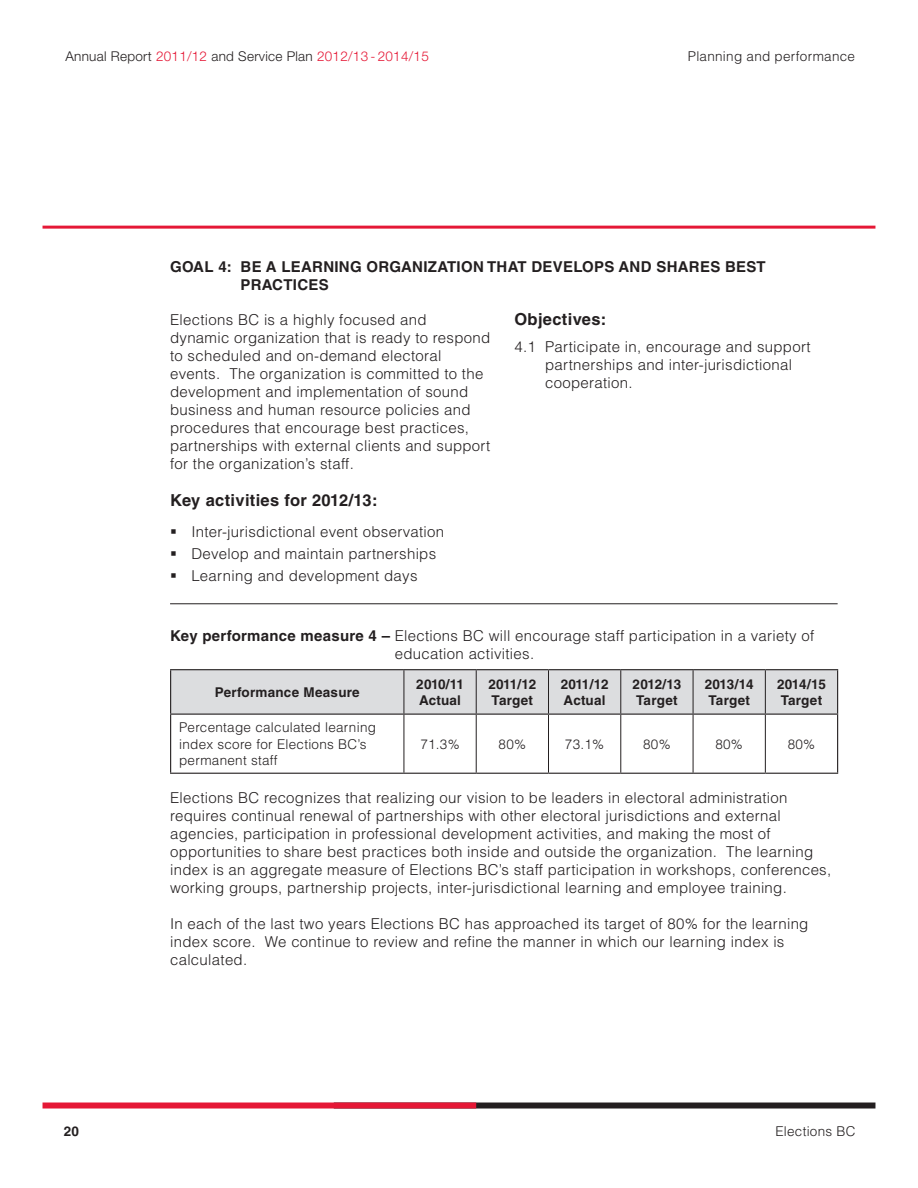
<style>
.page{position:relative;width:918px;height:1188px;background:#fff}
.page>*{position:absolute;margin:0;border:0;box-sizing:border-box;transform-origin:0 0}
.SummaryText{font:700 16.5px "Helvetica LT Std";letter-spacing:.02em;color:#231f20}
.BodyText{font:300 15px/18px "Helvetica LT Std";letter-spacing:.02em;color:#231f20}
.Paragraph_Style_5{font:300 15px/18px "Helvetica LT Std";letter-spacing:.02em;color:#231f20}
.BodyText-2{font:700 15px/18px "Helvetica LT Std";letter-spacing:.02em;color:#231f20}
.BodyText-3{font:300 13.5px/16.2px "Helvetica LT Std";letter-spacing:.02em;color:#231f20}
.BodyText-4{font:700 13.5px/16.2px "Helvetica LT Std";letter-spacing:.02em;color:#231f20}
.t1{font:300 13.5px "Helvetica Neue LT Std";letter-spacing:.02em;color:#231f20}
.BodyText-5{font:700 13.5px/16.2px "Helvetica LT Std";color:#231f20}
.s1{color:#e51836}
.s2{font-weight:700}
</style>
<div class="page">
<hr style="left:43px;top:226px;width:832px;height:3px;background:#e51836">
<div style="left:334px;top:1103px;width:541px;height:6px;background:#231f20"></div>
<div style="left:43px;top:1103px;width:433px;height:6px;background:#e51836"></div>
<div style="left:171px;top:670px;width:666px;height:44px;background:#dcdddf"></div>
<hr style="left:170px;top:669px;width:234px;height:1px;background:#231f20">
<hr style="left:170px;top:670px;width:1px;height:44px;background:#231f20">
<hr style="left:404px;top:669px;width:72px;height:1px;background:#231f20">
<hr style="left:476px;top:669px;width:73px;height:1px;background:#231f20">
<hr style="left:549px;top:669px;width:72px;height:1px;background:#231f20">
<hr style="left:621px;top:669px;width:72px;height:1px;background:#231f20">
<hr style="left:693px;top:669px;width:72px;height:1px;background:#231f20">
<hr style="left:765px;top:669px;width:73px;height:1px;background:#231f20">
<hr style="left:837px;top:670px;width:1px;height:44px;background:#231f20">
<hr style="left:404px;top:670px;width:1px;height:44px;background:#231f20">
<hr style="left:476px;top:670px;width:1px;height:44px;background:#231f20">
<hr style="left:548px;top:670px;width:1px;height:44px;background:#231f20">
<hr style="left:621px;top:670px;width:1px;height:44px;background:#231f20">
<hr style="left:693px;top:670px;width:1px;height:44px;background:#231f20">
<hr style="left:765px;top:670px;width:1px;height:44px;background:#231f20">
<hr style="left:170px;top:714px;width:234px;height:1px;background:#231f20">
<hr style="left:170px;top:715px;width:1px;height:58px;background:#231f20">
<hr style="left:404px;top:714px;width:72px;height:1px;background:#231f20">
<hr style="left:476px;top:714px;width:73px;height:1px;background:#231f20">
<hr style="left:549px;top:714px;width:72px;height:1px;background:#231f20">
<hr style="left:621px;top:714px;width:72px;height:1px;background:#231f20">
<hr style="left:693px;top:714px;width:72px;height:1px;background:#231f20">
<hr style="left:765px;top:714px;width:73px;height:1px;background:#231f20">
<hr style="left:837px;top:715px;width:1px;height:58px;background:#231f20">
<hr style="left:170px;top:773px;width:234px;height:1px;background:#231f20">
<hr style="left:404px;top:773px;width:72px;height:1px;background:#231f20">
<hr style="left:476px;top:773px;width:73px;height:1px;background:#231f20">
<hr style="left:549px;top:773px;width:72px;height:1px;background:#231f20">
<hr style="left:621px;top:773px;width:72px;height:1px;background:#231f20">
<hr style="left:693px;top:773px;width:72px;height:1px;background:#231f20">
<hr style="left:765px;top:773px;width:73px;height:1px;background:#231f20">
<hr style="left:404px;top:715px;width:1px;height:58px;background:#231f20">
<hr style="left:476px;top:715px;width:1px;height:58px;background:#231f20">
<hr style="left:548px;top:715px;width:1px;height:58px;background:#231f20">
<hr style="left:621px;top:715px;width:1px;height:58px;background:#231f20">
<hr style="left:693px;top:715px;width:1px;height:58px;background:#231f20">
<hr style="left:765px;top:715px;width:1px;height:58px;background:#231f20">
<hr style="left:170px;top:603px;width:668px;height:1px;background:#231f20">
<p class="t1" style="left:65px;top:48px;width:365px">Annual Report <span class="s1">2011/12</span> and Service Plan <span class="s1">2012/13 - 2014/15</span></p>
<p class="BodyText-3" style="left:688px;top:48px;width:169px">Planning and performance</p>
<p class="BodyText-2" style="left:241px;top:257px;width:527px;text-indent:-71px">GOAL 4: BE A LEARNING ORGANIZATION THAT DEVELOPS AND SHARES BEST<br>PRACTICES</p>
<p class="BodyText" style="left:170px;top:310px;width:322px">Elections BC is a highly focused and<br>dynamic organization that is ready to respond to scheduled and on-demand electoral events. The organization is committed to the development and implementation of sound business and human resource policies and procedures that encourage best practices, partnerships with external clients and support for the organization’s staff.</p>
<p class="SummaryText" style="left:514px;top:309px;width:93px">Objectives:</p>
<p class="BodyText" style="left:545px;top:337px;width:267px;text-indent:-31px">4.1 Participate in, encourage and support partnerships and inter-jurisdictional cooperation.</p>
<p class="SummaryText" style="left:170px;top:490px;width:209px">Key activities for 2012/13:</p>
<p class="BodyText" style="left:191px;top:522px;width:254px">Inter-jurisdictional event observation</p>
<p class="BodyText" style="left:191px;top:545px;width:246px">Develop and maintain partnerships</p>
<p class="BodyText" style="left:191px;top:567px;width:228px">Learning and development days</p>
<p class="Paragraph_Style_5" style="left:395px;top:626px;width:421px;text-indent:-225px"><span class="s2">Key performance measure 4 –</span> Elections BC will encourage staff participation in a variety of education activities.</p>
<p class="BodyText-4" style="left:215px;top:684px;width:146px">Performance Measure</p>
<p class="BodyText-5" style="left:416px;top:676px;width:49px">2010/11<br>Actual</p>
<p class="BodyText-4" style="left:488px;top:676px;width:49px">2011/12<br>Target</p>
<p class="BodyText-5" style="left:561px;top:676px;width:49px">2011/12<br>Actual</p>
<p class="BodyText-4" style="left:633px;top:676px;width:50px">2012/13<br>Target</p>
<p class="BodyText-4" style="left:705px;top:676px;width:50px">2013/14<br>Target</p>
<p class="BodyText-4" style="left:777px;top:676px;width:50px">2014/15<br>Target</p>
<p class="BodyText-3" style="left:179px;top:719px;width:198px">Percentage calculated learning index score for Elections BC’s permanent staff</p>
<p class="BodyText-3" style="left:420px;top:735px;width:41px">71.3%</p>
<p class="BodyText-3" style="left:499px;top:735px;width:29px">80%</p>
<p class="BodyText-3" style="left:565px;top:735px;width:41px">73.1%</p>
<p class="BodyText-3" style="left:643px;top:735px;width:29px">80%</p>
<p class="BodyText-3" style="left:715px;top:735px;width:29px">80%</p>
<p class="BodyText-3" style="left:788px;top:735px;width:29px">80%</p>
<p class="BodyText" style="left:170px;top:789px;width:663px">Elections BC recognizes that realizing our vision to be leaders in electoral administration requires continual renewal of partnerships with other electoral jurisdictions and external agencies, participation in professional development activities, and making the most of opportunities to share best practices both inside and outside the organization. The learning index is an aggregate measure of Elections BC’s staff participation in workshops, conferences, working groups, partnership projects, inter-jurisdictional learning and employee training.</p>
<p class="BodyText" style="left:170px;top:915px;width:640px">In each of the last two years Elections BC has approached its target of 80% for the learning index score. We continue to review and refine the manner in which our learning index is calculated.</p>
<p class="BodyText-4" style="left:64px;top:1123px;width:17px">20</p>
<p class="BodyText-3" style="left:775px;top:1123px;width:82px">Elections BC</p>
</div>
